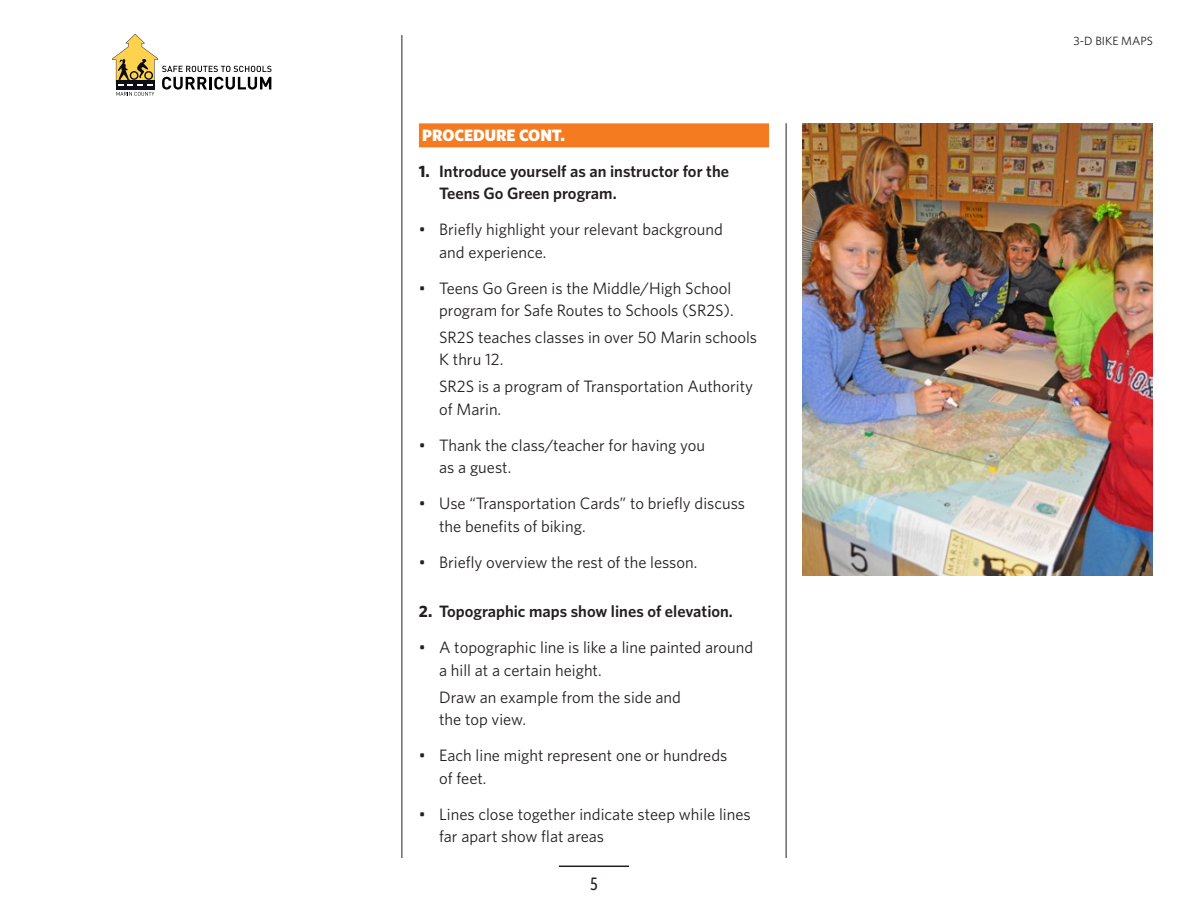
<style>
.page{position:relative;width:1188px;height:918px;background:#fff}
.page>*{position:absolute;margin:0;border:0;box-sizing:border-box;transform-origin:0 0}
.t1{font:500 18px "Whitney Condensed";color:#231f20}
.t2{font:16.5px/22.5px "Whitney";color:#231f20}
.t3{font:600 16.5px/22.5px "Whitney";color:#231f20}
.t4{font:900 16.5px "Whitney";color:#fff}
.t5{font:12px "Whitney";color:#231f20}
.s1{font-weight:700}
</style>
<div class="page">
<hr style="left:402px;top:35px;width:1px;height:823px;background:#231f20">
<hr style="left:559px;top:866px;width:70px;height:1px;background:#231f20">
<hr style="left:786px;top:123px;width:1px;height:735px;background:#231f20">
<div style="left:419px;top:123px;width:350px;height:24px;background:#f47b20"></div>
<img style="left:803px;top:124px;width:350px;height:452px">
<svg style="left:112px;top:34px;width:160px;height:62px"></svg>
<p class="t4" style="left:422px;top:124px;width:144px">PROCEDURE CONT.</p>
<p class="t3" style="left:439px;top:159px;width:291px;text-indent:-20px"><span class="s1">1.</span> Introduce yourself as an instructor for the<br>Teens Go Green program.</p>
<p class="t2" style="left:439px;top:218px;width:285px;text-indent:-20px">• Briefly highlight your relevant background and experience.</p>
<p class="t2" style="left:419px;top:276px;width:316px;text-align:right">• Teens Go Green is the Middle/High School program for Safe Routes to Schools (SR2S).</p>
<p class="t2" style="left:439px;top:326px;width:320px">SR2S teaches classes in over 50 Marin schools<br>K thru 12.</p>
<p class="t2" style="left:439px;top:375px;width:315px">SR2S is a program of Transportation Authority of Marin.</p>
<p class="t2" style="left:439px;top:433px;width:267px;text-indent:-20px">• Thank the class/teacher for having you as a guest.</p>
<p class="t2" style="left:439px;top:492px;width:307px;text-indent:-20px">• Use “Transportation Cards” to briefly discuss the benefits of biking.</p>
<p class="t2" style="left:419px;top:550px;width:280px">• Briefly overview the rest of the lesson.</p>
<p class="t3" style="left:419px;top:600px;width:316px"><span class="s1">2.</span> Topographic maps show lines of elevation.</p>
<p class="t2" style="left:439px;top:636px;width:316px;text-indent:-20px">• A topographic line is like a line painted around a hill at a certain height.</p>
<p class="t2" style="left:439px;top:685px;width:243px">Draw an example from the side and the top view.</p>
<p class="t2" style="left:439px;top:744px;width:290px;text-indent:-20px">• Each line might represent one or hundreds of feet.</p>
<p class="t2" style="left:439px;top:802px;width:313px;text-indent:-20px">• Lines close together indicate steep while lines far apart show flat areas</p>
<p class="t1" style="left:590px;top:873px;width:9px">5</p>
<p class="t5" style="left:1074px;top:33px;width:81px">3-D BIKE MAPS</p>
</div>
